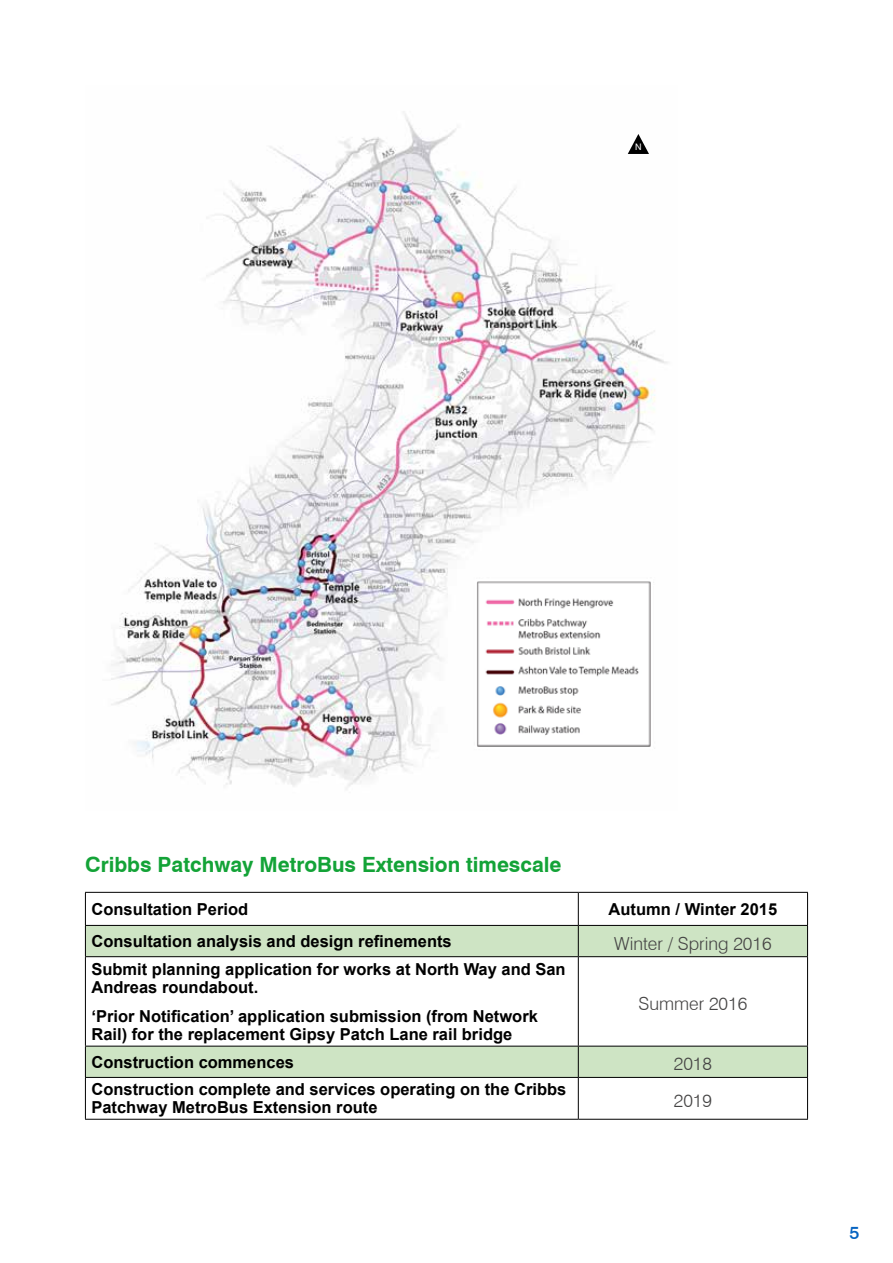
<style>
.page{position:relative;width:893px;height:1263px;background:#fff}
.page>*{position:absolute;margin:0;border:0;box-sizing:border-box;transform-origin:0 0}
.t1{font:700 21px "Swiss 721 BT";color:#13a337}
.t2{font:300 18px "Swiss 721 BT";color:#454444}
.t3{font:500 18px "Swiss 721 BT";color:#0563c1}
.t4{font:700 16.5px/17.9px "Arial";color:#000}
.t5{font:9px "Swiss 721 BT";color:#fff}
</style>
<div class="page">
<img style="left:111px;top:111px;width:557px;height:678px">
<img style="left:475px;top:579px;width:177px;height:169px">
<svg style="left:86px;top:926px;width:721px;height:151px"></svg>
<hr style="left:85px;top:892px;width:493px;height:1px;background:#000">
<hr style="left:85px;top:893px;width:1px;height:32px;background:#000">
<hr style="left:578px;top:892px;width:230px;height:1px;background:#000">
<hr style="left:578px;top:893px;width:1px;height:32px;background:#000">
<hr style="left:807px;top:893px;width:1px;height:32px;background:#000">
<hr style="left:85px;top:925px;width:493px;height:1px;background:#000">
<hr style="left:85px;top:926px;width:1px;height:30px;background:#000">
<hr style="left:578px;top:925px;width:230px;height:1px;background:#000">
<hr style="left:578px;top:926px;width:1px;height:30px;background:#000">
<hr style="left:807px;top:926px;width:1px;height:30px;background:#000">
<hr style="left:85px;top:956px;width:493px;height:1px;background:#000">
<hr style="left:85px;top:957px;width:1px;height:89px;background:#000">
<hr style="left:578px;top:956px;width:230px;height:1px;background:#000">
<hr style="left:578px;top:957px;width:1px;height:89px;background:#000">
<hr style="left:807px;top:957px;width:1px;height:89px;background:#000">
<hr style="left:85px;top:1046px;width:493px;height:1px;background:#000">
<hr style="left:85px;top:1046px;width:1px;height:31px;background:#000">
<hr style="left:578px;top:1046px;width:230px;height:1px;background:#000">
<hr style="left:578px;top:1046px;width:1px;height:31px;background:#000">
<hr style="left:807px;top:1046px;width:1px;height:31px;background:#000">
<hr style="left:85px;top:1077px;width:493px;height:1px;background:#000">
<hr style="left:85px;top:1078px;width:1px;height:41px;background:#000">
<hr style="left:578px;top:1077px;width:230px;height:1px;background:#000">
<hr style="left:578px;top:1078px;width:1px;height:41px;background:#000">
<hr style="left:807px;top:1078px;width:1px;height:41px;background:#000">
<hr style="left:85px;top:1119px;width:493px;height:1px;background:#000">
<hr style="left:578px;top:1119px;width:230px;height:1px;background:#000">
<svg style="left:628px;top:134px;width:21px;height:20px"></svg>
<p class="t5" style="left:635px;top:141px;width:8px">N</p>
<p class="t1" style="left:85px;top:851px;width:478px">Cribbs Patchway MetroBus Extension timescale</p>
<p class="t4" style="left:91px;top:901px;width:158px">Consultation Period</p>
<p class="t4" style="left:609px;top:901px;width:170px">Autumn / Winter 2015</p>
<p class="t4" style="left:91px;top:933px;width:362px">Consultation analysis and design refinements</p>
<p class="t2" style="left:614px;top:932px;width:159px">Winter / Spring 2016</p>
<p class="t4" style="left:91px;top:960px;width:476px">Submit planning application for works at North Way and San<br>Andreas roundabout.</p>
<p class="t4" style="left:91px;top:1008px;width:448px">‘Prior Notification’ application submission (from Network<br>Rail) for the replacement Gipsy Patch Lane rail bridge</p>
<p class="t2" style="left:638px;top:993px;width:110px">Summer 2016</p>
<p class="t4" style="left:91px;top:1053px;width:204px">Construction commences</p>
<p class="t2" style="left:674px;top:1053px;width:40px">2018</p>
<p class="t4" style="left:91px;top:1081px;width:476px">Construction complete and services operating on the Cribbs<br>Patchway MetroBus Extension route</p>
<p class="t2" style="left:674px;top:1090px;width:40px">2019</p>
<p class="t3" style="left:849px;top:1221px;width:12px">5</p>
</div>
